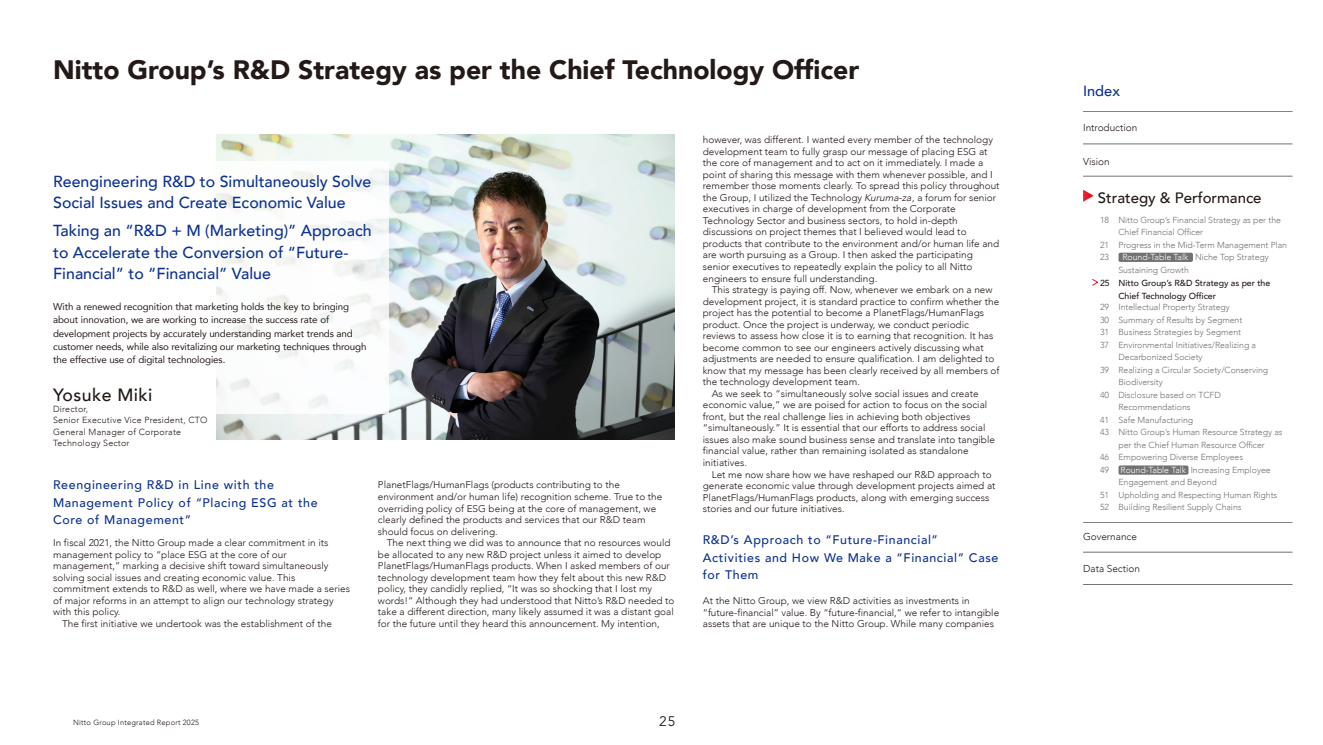
<style>
.page{position:relative;width:1323px;height:745px;background:#fff}
.page>*{position:absolute;margin:0;border:0;box-sizing:border-box;transform-origin:0 0}
.t1{font:900 26.62px "Avenir";color:#231916}
.t2{font:500 17.75px "Avenir";letter-spacing:.025em;color:#231916}
.t3{font:500 16px/21.2px "Avenir";color:#0c3190}
.t4{font:500 15px "Avenir";color:#231916}
.t5{font:500 14.62px "Avenir";color:#0c3190}
.t6{font:13.75px "Avenir LT Std";color:#231916}
.t7{font:500 12.38px/17.8px "Avenir";letter-spacing:.05em;color:#0c3190}
.t8{font:300 10px "Avenir";color:#231916}
.t9{font:300 9.75px/11.5px "Avenir";color:#231916}
.t10{font:9.75px/13.2px "Avenir";letter-spacing:-.01em;color:#231916}
.t11{font:300 8.88px/11.5px "Avenir";letter-spacing:.025em;color:#231916}
.t12{font:300 8.75px/12.2px "Avenir";letter-spacing:-.005em;color:#727272}
.t13{font:500 8.75px/12.5px "Avenir";letter-spacing:-.005em;color:#231916}
.t14{font:300 7.5px "Avenir";letter-spacing:.025em;color:#231916}
.s1{font-style:italic}
.s2{color:#fff}
</style>
<div class="page">
<img style="left:217px;top:135px;width:457px;height:304px">
<div style="left:0;top:160px;width:388px;height:253px;background:#fff"></div>
<hr style="left:1083px;top:111px;width:209px;height:1px;background:#727272">
<hr style="left:1083px;top:144px;width:209px;height:1px;background:#727272">
<svg style="left:1083px;top:190px;width:10px;height:11px"></svg>
<hr style="left:1083px;top:176px;width:209px;height:1px;background:#727272">
<hr style="left:1083px;top:522px;width:209px;height:1px;background:#727272">
<hr style="left:1083px;top:551px;width:209px;height:1px;background:#727272">
<hr style="left:1083px;top:584px;width:209px;height:1px;background:#727272">
<div style="left:1118px;top:252px;width:75px;height:10px;background:#727272;border-radius:2px"></div>
<svg style="left:1092px;top:279px;width:6px;height:6px"></svg>
<div style="left:1118px;top:465px;width:70px;height:9px;background:#727272;border-radius:2px"></div>
<h1 class="t1" style="left:53px;top:47px;width:807px">Nitto Group’s R&amp;D Strategy as per the Chief Technology Officer</h1>
<h3 class="t3" style="left:53px;top:170px;width:320px">Reengineering R&amp;D to Simultaneously Solve<br>Social Issues and Create Economic Value</h3>
<h3 class="t3" style="left:53px;top:219px;width:320px">Taking an “R&amp;D + M (Marketing)” Approach to Accelerate the Conversion of “Future-<br>Financial” to “Financial” Value</h3>
<p class="t10" style="left:53px;top:299px;width:315px">With a renewed recognition that marketing holds the key to bringing about innovation, we are working to increase the success rate of development projects by accurately understanding market trends and customer needs, while also revitalizing our marketing techniques through the effective use of digital technologies.</p>
<h2 class="t2" style="left:53px;top:379px;width:101px">Yosuke Miki</h2>
<p class="t11" style="left:53px;top:402px;width:156px">Director,<br>Senior Executive Vice President, CTO<br>General Manager of Corporate<br>Technology Sector</p>
<p class="t7" style="left:53px;top:474px;width:266px">Reengineering R&amp;D in Line with the<br>Management Policy of “Placing ESG at the<br>Core of Management”</p>
<p class="t9" style="left:53px;top:536px;width:277px">In fiscal 2021, the Nitto Group made a clear commitment in its</p>
<p class="t9" style="left:53px;top:548px;width:235px">management policy to “place ESG at the core of our</p>
<p class="t9" style="left:53px;top:559px;width:277px">management,” marking a decisive shift toward simultaneously</p>
<p class="t9" style="left:53px;top:571px;width:244px">solving social issues and creating economic value. This</p>
<p class="t9" style="left:53px;top:582px;width:298px">commitment extends to R&amp;D as well, where we have made a series</p>
<p class="t9" style="left:53px;top:594px;width:282px">of major reforms in an attempt to align our technology strategy</p>
<p class="t9" style="left:53px;top:605px;width:69px">with this policy.</p>
<p class="t9" style="left:62px;top:617px;width:271px">The first initiative we undertook was the establishment of the</p>
<p class="t9" style="left:378px;top:479px;width:286px">PlanetFlags/HumanFlags (products contributing to the environment and/or human life) recognition scheme. True to the overriding policy of ESG being at the core of management, we clearly defined the products and services that our R&amp;D team should focus on delivering.</p>
<p class="t9" style="left:378px;top:536px;width:298px;text-indent:9px">The next thing we did was to announce that no resources would be allocated to any new R&amp;D project unless it aimed to develop PlanetFlags/HumanFlags products. When I asked members of our technology development team how they felt about this new R&amp;D policy, they candidly replied, “It was so shocking that I lost my words!” Although they had understood that Nitto’s R&amp;D needed to take a different direction, many likely assumed it was a distant goal for the future until they heard this announcement. My intention,</p>
<p class="t9" style="left:703px;top:134px;width:298px">however, was different. I wanted every member of the technology development team to fully grasp our message of placing ESG at the core of management and to act on it immediately. I made a point of sharing this message with them whenever possible, and I remember those moments clearly. To spread this policy throughout the Group, I utilized the Technology <span class="s1">Kuruma-za</span>, a forum for senior executives in charge of development from the Corporate Technology Sector and business sectors, to hold in-depth discussions on project themes that I believed would lead to products that contribute to the environment and/or human life and are worth pursuing as a Group. I then asked the participating senior executives to repeatedly explain the policy to all Nitto engineers to ensure full understanding.</p>
<p class="t9" style="left:712px;top:284px;width:282px">This strategy is paying off. Now, whenever we embark on a new</p>
<p class="t9" style="left:703px;top:295px;width:298px">development project, it is standard practice to confirm whether the</p>
<p class="t9" style="left:703px;top:307px;width:283px">project has the potential to become a PlanetFlags/HumanFlags</p>
<p class="t9" style="left:703px;top:318px;width:268px">product. Once the project is underway, we conduct periodic</p>
<p class="t9" style="left:703px;top:330px;width:292px">reviews to assess how close it is to earning that recognition. It has</p>
<p class="t9" style="left:703px;top:341px;width:282px">become common to see our engineers actively discussing what</p>
<p class="t9" style="left:703px;top:353px;width:293px">adjustments are needed to ensure qualification. I am delighted to</p>
<p class="t9" style="left:703px;top:364px;width:298px">know that my message has been clearly received by all members of</p>
<p class="t9" style="left:703px;top:376px;width:159px">the technology development team.</p>
<p class="t9" style="left:712px;top:387px;width:268px">As we seek to “simultaneously solve social issues and create</p>
<p class="t9" style="left:703px;top:399px;width:286px">economic value,” we are poised for action to focus on the social</p>
<p class="t9" style="left:703px;top:410px;width:269px">front, but the real challenge lies in achieving both objectives</p>
<p class="t9" style="left:703px;top:422px;width:284px">“simultaneously.” It is essential that our efforts to address social</p>
<p class="t9" style="left:703px;top:433px;width:294px">issues also make sound business sense and translate into tangible</p>
<p class="t9" style="left:703px;top:445px;width:267px">financial value, rather than remaining isolated as standalone</p>
<p class="t9" style="left:703px;top:456px;width:46px">initiatives.</p>
<p class="t9" style="left:712px;top:468px;width:281px">Let me now share how we have reshaped our R&amp;D approach to</p>
<p class="t9" style="left:703px;top:479px;width:294px">generate economic value through development projects aimed at</p>
<p class="t9" style="left:703px;top:491px;width:288px">PlanetFlags/HumanFlags products, along with emerging success</p>
<p class="t9" style="left:703px;top:502px;width:143px">stories and our future initiatives.</p>
<p class="t7" style="left:703px;top:529px;width:297px">R&amp;D’s Approach to “Future-Financial”<br>Activities and How We Make a “Financial” Case for Them</p>
<p class="t9" style="left:703px;top:595px;width:298px">At the Nitto Group, we view R&amp;D activities as investments in “future-financial” value. By “future-financial,” we refer to intangible assets that are unique to the Nitto Group. While many companies</p>
<p class="t14" style="left:73px;top:717px;width:127px">Nitto Group Integrated Report 2025</p>
<h3 class="t6" style="left:659px;top:713px;width:18px">25</h3>
<h3 class="t5" style="left:1083px;top:78px;width:38px">Index</h3>
<p class="t8" style="left:1083px;top:122px;width:56px">Introduction</p>
<p class="t8" style="left:1083px;top:155px;width:28px">Vision</p>
<h3 class="t4" style="left:1098px;top:184px;width:165px">Strategy &amp; Performance</h3>
<p class="t12" style="left:1100px;top:213px;width:182px">18 Nitto Group’s Financial Strategy as per the</p>
<p class="t12" style="left:1118px;top:226px;width:86px">Chief Financial Officer</p>
<p class="t12" style="left:1100px;top:238px;width:188px">21 Progress in the Mid-Term Management Plan</p>
<p class="t12" style="left:1100px;top:251px;width:11px">23</p>
<p class="t12" style="left:1118px;top:251px;width:152px;text-indent:4px"><span class="s2">Round-Table Talk</span> Niche Top Strategy<br>Sustaining Growth</p>
<p class="t13" style="left:1118px;top:276px;width:153px;text-indent:-18px">25 Nitto Group’s R&amp;D Strategy as per the<br>Chief Technology Officer</p>
<p class="t12" style="left:1100px;top:301px;width:131px">29 Intellectual Property Strategy</p>
<p class="t12" style="left:1100px;top:313px;width:144px">30 Summary of Results by Segment</p>
<p class="t12" style="left:1100px;top:326px;width:143px">31 Business Strategies by Segment</p>
<p class="t12" style="left:1100px;top:338px;width:158px">37 Environmental Initiatives/Realizing a</p>
<p class="t12" style="left:1118px;top:351px;width:86px">Decarbonized Society</p>
<p class="t12" style="left:1100px;top:363px;width:170px">39 Realizing a Circular Society/Conserving</p>
<p class="t12" style="left:1118px;top:376px;width:46px">Biodiversity</p>
<p class="t12" style="left:1100px;top:388px;width:122px">40 Disclosure based on TCFD</p>
<p class="t12" style="left:1118px;top:401px;width:74px">Recommendations</p>
<p class="t12" style="left:1100px;top:413px;width:95px">41 Safe Manufacturing</p>
<p class="t12" style="left:1100px;top:426px;width:184px">43 Nitto Group’s Human Resource Strategy as</p>
<p class="t12" style="left:1118px;top:438px;width:148px">per the Chief Human Resource Officer</p>
<p class="t12" style="left:1100px;top:451px;width:144px">46 Empowering Diverse Employees</p>
<p class="t12" style="left:1100px;top:464px;width:11px">49</p>
<p class="t12" style="left:1120px;top:463px;width:152px"><span class="s2">Round-Table Talk</span> Increasing Employee</p>
<p class="t12" style="left:1118px;top:476px;width:100px">Engagement and Beyond</p>
<p class="t12" style="left:1100px;top:488px;width:179px">51 Upholding and Respecting Human Rights</p>
<p class="t12" style="left:1100px;top:501px;width:143px">52 Building Resilient Supply Chains</p>
<p class="t8" style="left:1083px;top:530px;width:55px">Governance</p>
<p class="t8" style="left:1083px;top:562px;width:58px">Data Section</p>
</div>
